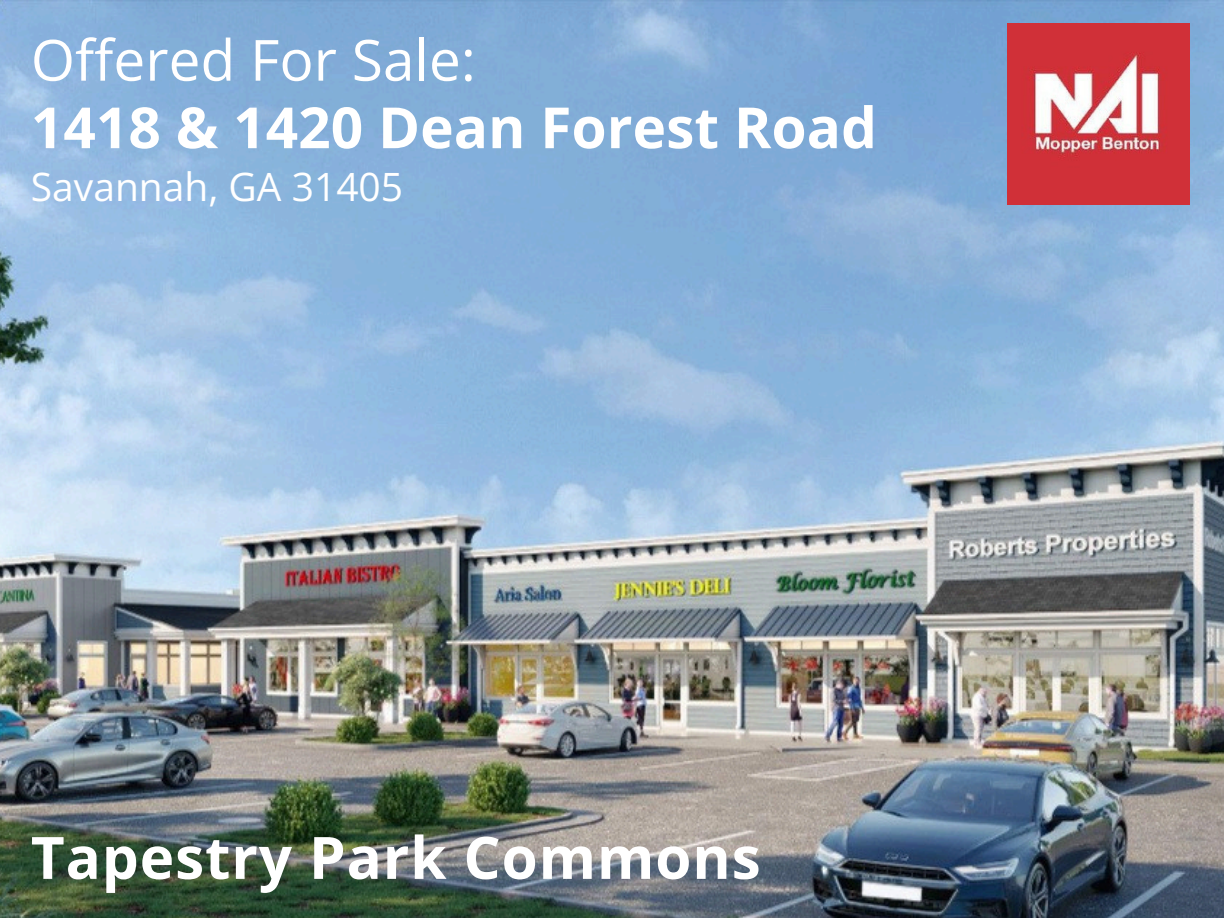
<style>
.page{position:relative;width:1224px;height:918px;background:#fff}
.page>*{position:absolute;margin:0;border:0;box-sizing:border-box;transform-origin:0 0}
.t1{font:700 58.5px "Open Sans";letter-spacing:.015em;color:#fff}
.t2{font:700 56.85px "Open Sans";color:#fff}
.t3{font:56.85px "Open Sans";color:#fff}
.t4{font:39px "Open Sans";color:#fff}
</style>
<div class="page">
<img style="left:0;top:0;width:1224px;height:918px">
<img style="left:1008px;top:24px;width:181px;height:181px">
<p class="t3" style="left:31px;top:20px;width:446px">Offered For Sale:</p>
<p class="t2" style="left:31px;top:87px;width:848px">1418 &amp; 1420 Dean Forest Road</p>
<p class="t4" style="left:31px;top:159px;width:374px">Savannah, GA 31405</p>
<p class="t1" style="left:31px;top:816px;width:731px">Tapestry Park Commons</p>
</div>
